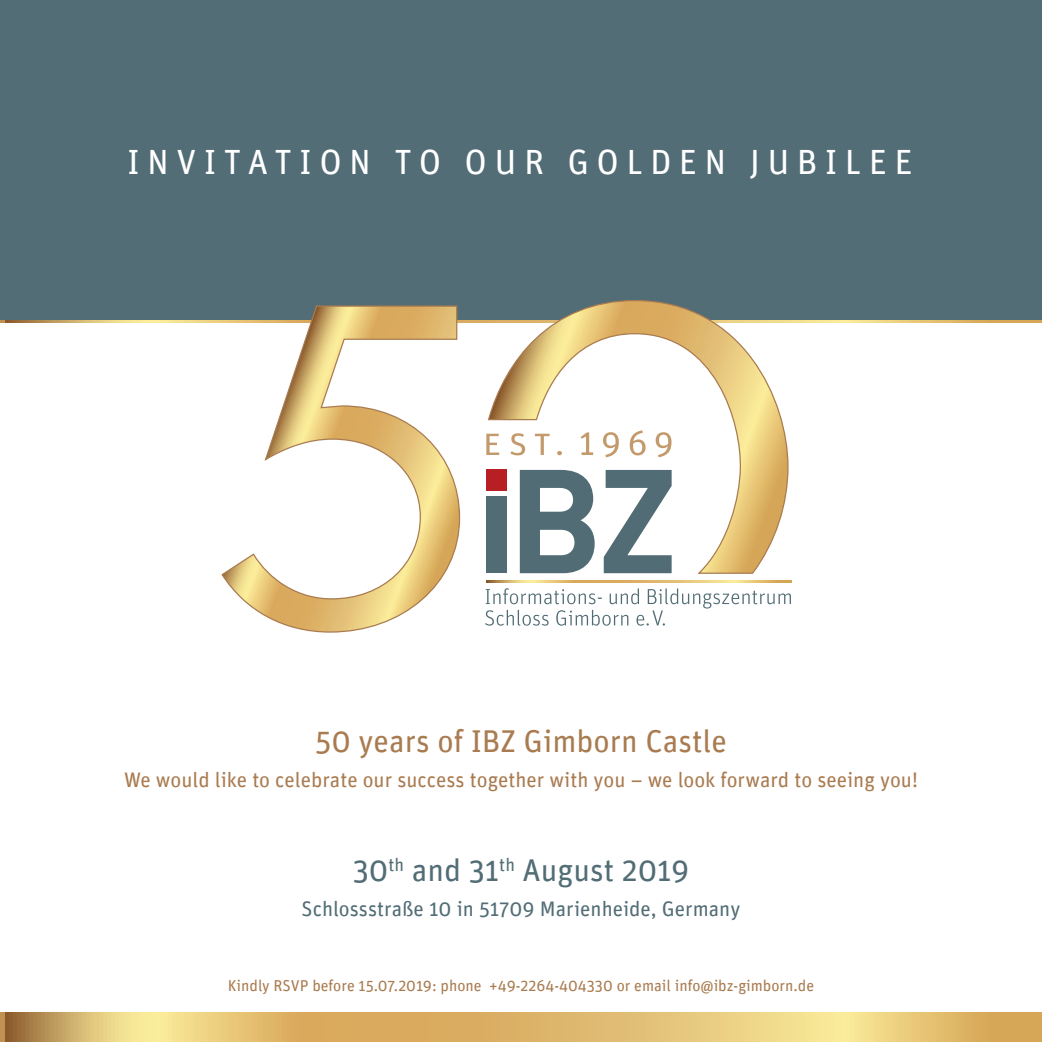
<style>
.page{position:relative;width:1042px;height:1042px;background:#fff}
.page>*{position:absolute;margin:0;border:0;box-sizing:border-box;transform-origin:0 0}
.t1{font:35px "Unit";letter-spacing:.21em;color:#fff}
.t2{font:31.5px "Unit";color:#a97b50}
.t3{font:31.5px "Unit";color:#526d76}
.t4{font:21px "Unit";color:#a97b50}
.t5{font:21px "Unit";color:#526d76}
.t6{font:15.75px "Unit";color:#a97b50}
</style>
<div class="page">
<div style="left:0;top:0;width:1042px;height:322px;background:#526d76"></div>
<svg style="left:0;top:1012px;width:1042px;height:30px;background:#e0be72"></svg>
<svg style="left:0;top:320px;width:1042px;height:2px"></svg>
<svg style="left:220px;top:305px;width:241px;height:328px"></svg>
<svg style="left:487px;top:300px;width:302px;height:274px"></svg>
<svg style="left:486px;top:434px;width:13px;height:21px"></svg>
<svg style="left:510px;top:433px;width:15px;height:22px"></svg>
<svg style="left:535px;top:434px;width:14px;height:21px"></svg>
<svg style="left:557px;top:451px;width:5px;height:4px"></svg>
<svg style="left:581px;top:432px;width:12px;height:23px"></svg>
<svg style="left:603px;top:432px;width:16px;height:25px"></svg>
<svg style="left:630px;top:430px;width:15px;height:25px"></svg>
<svg style="left:655px;top:432px;width:16px;height:25px"></svg>
<div style="left:486px;top:470px;width:20px;height:21px;background:#b71f24"></div>
<svg style="left:486px;top:580px;width:305px;height:2px"></svg>
<div style="left:486px;top:496px;width:20px;height:77px;background:#516c74"></div>
<svg style="left:520px;top:470px;width:75px;height:103px"></svg>
<svg style="left:604px;top:470px;width:67px;height:103px"></svg>
<svg style="left:485px;top:588px;width:306px;height:38px"></svg>
<h1 class="t1" style="left:127px;top:141px;width:787px">Invi tati on to our Golden Jubi lee</h1>
<h2 class="t2" style="left:315px;top:722px;width:413px">50 years of IBZ Gimborn Castle</h2>
<p class="t4" style="left:124px;top:767px;width:795px">We would like to celebrate our success together with you – we look forward to seeing you!</p>
<h2 class="t3" style="left:353px;top:851px;width:338px">30<sup>th</sup> and 31<sup>th</sup> August 2019</h2>
<p class="t5" style="left:302px;top:896px;width:440px">Schlossstraße 10 in 51709 Marienheide, Germany</p>
<p class="t6" style="left:228px;top:976px;width:588px">Kindly RSVP before 15.07.2019: phone +49-2264-404330 or email info@ibz-gimborn.de</p>
</div>
